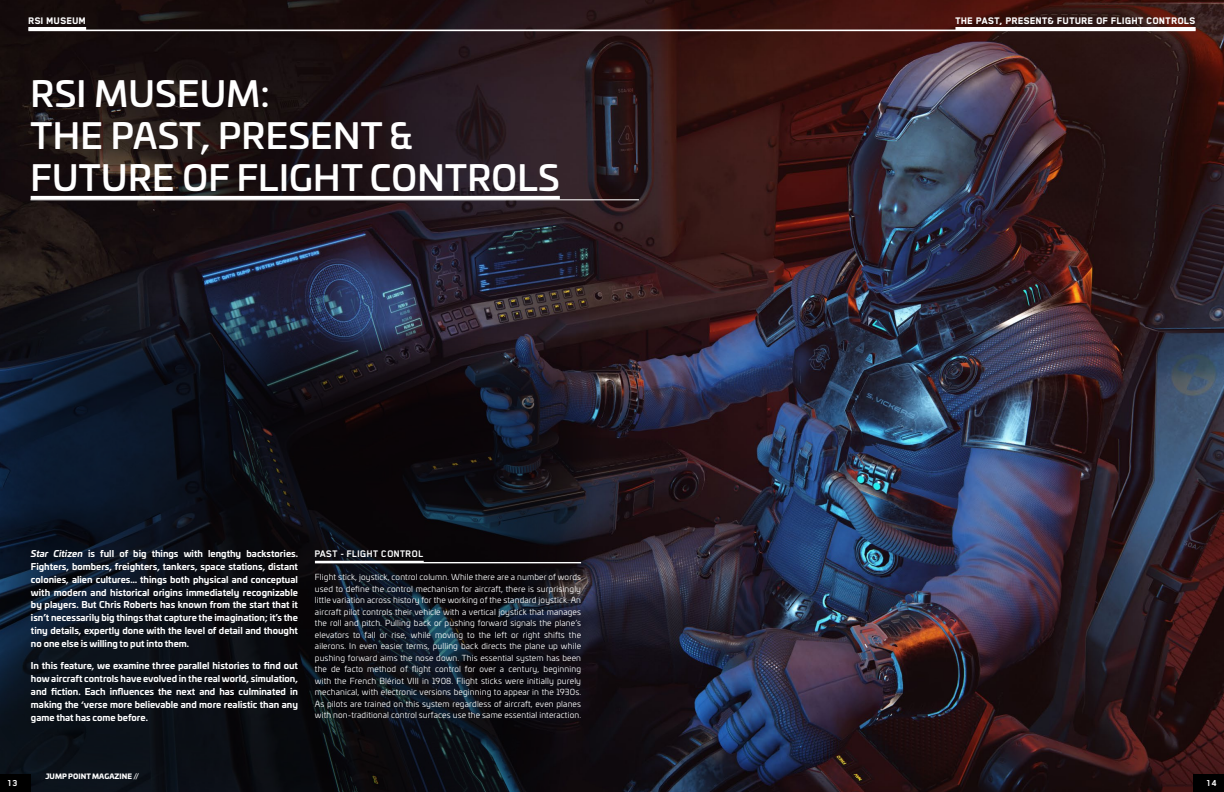
<style>
.page{position:relative;width:1224px;height:792px;background:#fff}
.page>*{position:absolute;margin:0;border:0;box-sizing:border-box;transform-origin:0 0}
.t1{font:500 35.1px/42.3px "Univia Pro";letter-spacing:.01em;color:#fff}
.t2{font:800 11px "Blender Pro";letter-spacing:.01em;color:#fff}
.t3{font:700 11px "Blender Pro";color:#fff}
.t4{font:700 10px "Blender Pro";color:#fff}
.t5{font:700 9px/13px "Univia Pro";color:#fff;text-align:justify}
.t6{font:8.2px/11.5px "Univia Pro";letter-spacing:.015em;color:#fff;text-align:justify}
.t7{font:900 7px "Univia Pro";letter-spacing:.01em;color:#fff}
.s1{font-style:italic}
</style>
<div class="page">
<img style="left:0;top:0;width:1224px;height:792px">
<svg style="left:0;top:279px;width:612px;height:513px;background:#10131d"></svg>
<hr style="left:30px;top:199px;width:609px;height:1px;background:#fff">
<hr style="left:31px;top:196px;width:529px;height:3px;background:#fff">
<hr style="left:315px;top:562px;width:266px;height:1px;background:#fff">
<hr style="left:315px;top:561px;width:109px;height:1px;background:#fff">
<hr style="left:28px;top:30px;width:584px;height:1px;background:#fff">
<hr style="left:28px;top:27px;width:58px;height:3px;background:#fff">
<hr style="left:612px;top:30px;width:584px;height:1px;background:#fff">
<hr style="left:955px;top:27px;width:241px;height:3px;background:#fff">
<div style="left:1193px;top:774px;width:31px;height:18px;background:#000"></div>
<div style="left:0;top:774px;width:31px;height:18px;background:#000"></div>
<h2 class="t2" style="left:28px;top:15px;width:59px">RSI MUSEUM</h2>
<h2 class="t2" style="left:955px;top:15px;width:242px">THE PAST, PRESENT&amp; FUTURE OF FLIGHT CONTROLS</h2>
<h1 class="t1" style="left:31px;top:70px;width:531px">RSI MUSEUM:<br>THE PAST, PRESENT &amp;<br>FUTURE OF FLIGHT CONTROLS</h1>
<p class="t5" style="left:31px;top:546px;width:269px"><span class="s1">Star Citizen</span> is full of big things with lengthy backstories.<br>Fighters, bombers, freighters, tankers, space stations, distant colonies, alien cultures… things both physical and conceptual with modern and historical origins immediately recognizable by players. But Chris Roberts has known from the start that it isn’t necessarily big things that capture the imagination; it’s the tiny details, expertly done with the level of detail and thought no one else is willing to put into them.</p>
<p class="t5" style="left:31px;top:659px;width:269px">In this feature, we examine three parallel histories to find out how aircraft controls have evolved in the real world, simulation, and fiction. Each influences the next and has culminated in making the ‘verse more believable and more realistic than any game that has come before.</p>
<h2 class="t3" style="left:315px;top:548px;width:110px">PAST - FLIGHT CONTROL</h2>
<p class="t6" style="left:315px;top:571px;width:268px">Flight stick, joystick, control column. While there are a number of words used to define the control mechanism for aircraft, there is surprisingly little variation across history for the working of the standard joystick. An aircraft pilot controls their vehicle with a vertical joystick that manages the roll and pitch. Pulling back or pushing forward signals the plane’s elevators to fall or rise, while moving to the left or right shifts the ailerons. In even easier terms, pulling back directs the plane up while pushing forward aims the nose down. This essential system has been the de facto method of flight control for over a century, beginning with the French Blériot VIII in 1908. Flight sticks were initially purely mechanical, with electronic versions beginning to appear in the 1930s.<br>As pilots are trained on this system regardless of aircraft, even planes with non-traditional control surfaces use the same essential interaction.</p>
<p class="t4" style="left:7px;top:778px;width:12px">13</p>
<p class="t7" style="left:45px;top:771px;width:95px">JUMP POINT MAGAZINE //</p>
<p class="t4" style="left:1206px;top:777px;width:12px">14</p>
</div>
